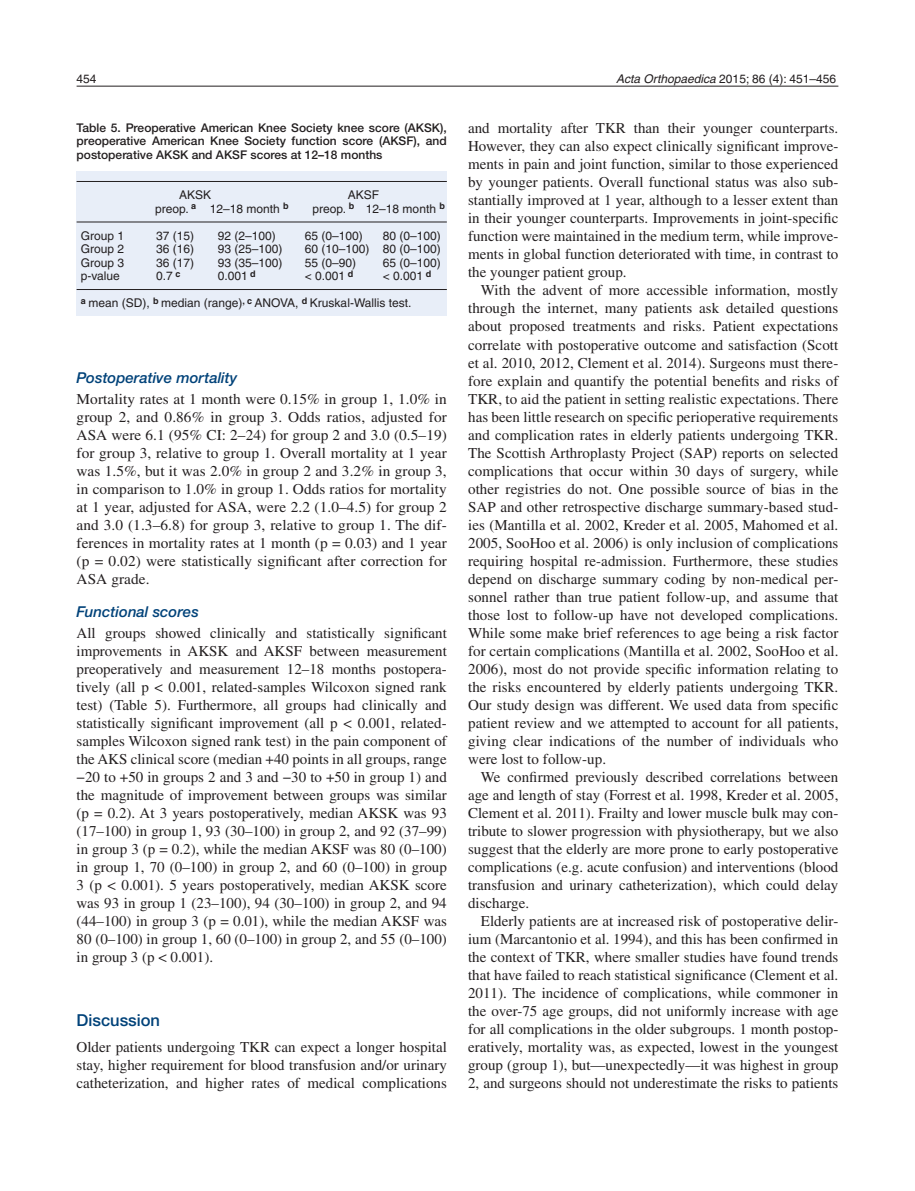
<style>
.page{position:relative;width:915px;height:1191px;background:#fff}
.page>*{position:absolute;margin:0;border:0;box-sizing:border-box;transform-origin:0 0}
.t1{font:500 16.5px "Helvetica Neue LTW1 G";color:#004279}
.t2{font:15px/18px "Times";color:#231f20;text-align:justify}
.t3{font:italic 500 15px "Helvetica Neue LTW1 G";color:#004279}
.t4{font:12px "Helvetica";color:#231f20}
.t5{font:500 12px/13.5px "Helvetica Neue LTW1 G";color:#231f20;text-align:justify}
.s1{font-style:italic}
</style>
<div class="page">
<hr style="left:77px;top:86px;width:761px;height:1px;background:#231f20">
<div style="left:77px;top:171px;width:369px;height:145px;background:#e8eef8"></div>
<hr style="left:77px;top:181px;width:369px;height:1px;background:#231f20">
<hr style="left:77px;top:222px;width:369px;height:1px;background:#231f20">
<hr style="left:77px;top:289px;width:369px;height:1px;background:#231f20">
<p class="t4" style="left:77px;top:72px;width:22px">454</p>
<p class="t4" style="left:615px;top:72px;width:222px"><span class="s1">Acta Orthopaedica</span> 2015; 86 (4): 451–456</p>
<p class="t5" style="left:77px;top:121px;width:371px">Table 5. Preoperative American Knee Society knee score (AKSK), preoperative American Knee Society function score (AKSF), and postoperative AKSK and AKSF scores at 12–18 months</p>
<p class="t4" style="left:179px;top:188px;width:34px">AKSK</p>
<p class="t4" style="left:347px;top:188px;width:33px">AKSF</p>
<p class="t4" style="left:155px;top:202px;width:135px">preop. <sup>a</sup> 12–18 month <sup>b</sup></p>
<p class="t4" style="left:312px;top:202px;width:134px">preop. <sup>b</sup> 12–18 month <sup>b</sup></p>
<p class="t4" style="left:81px;top:229px;width:45px">Group 1</p>
<p class="t4" style="left:156px;top:229px;width:40px">37 (15)</p>
<p class="t4" style="left:218px;top:229px;width:60px">92 (2–100)</p>
<p class="t4" style="left:305px;top:229px;width:60px">65 (0–100)</p>
<p class="t4" style="left:383px;top:229px;width:60px">80 (0–100)</p>
<p class="t4" style="left:81px;top:242px;width:45px">Group 2</p>
<p class="t4" style="left:156px;top:242px;width:40px">36 (16)</p>
<p class="t4" style="left:218px;top:242px;width:66px">93 (25–100)</p>
<p class="t4" style="left:305px;top:242px;width:138px">60 (10–100) 80 (0–100)</p>
<p class="t4" style="left:81px;top:256px;width:45px">Group 3</p>
<p class="t4" style="left:156px;top:256px;width:40px">36 (17)</p>
<p class="t4" style="left:218px;top:256px;width:66px">93 (35–100)</p>
<p class="t4" style="left:305px;top:256px;width:53px">55 (0–90)</p>
<p class="t4" style="left:383px;top:256px;width:60px">65 (0–100)</p>
<p class="t4" style="left:81px;top:269px;width:41px">p-value</p>
<p class="t4" style="left:156px;top:269px;width:26px">0.7 <sup>c</sup></p>
<p class="t4" style="left:218px;top:269px;width:40px">0.001 <sup>d</sup></p>
<p class="t4" style="left:305px;top:269px;width:50px">&lt; 0.001 <sup>d</sup></p>
<p class="t4" style="left:383px;top:269px;width:50px">&lt; 0.001 <sup>d</sup></p>
<p class="t4" style="left:81px;top:296px;width:332px"><sup>a</sup> mean (SD), <sup>b</sup> median (range)<sup>,</sup> <sup>c</sup> ANOVA, <sup>d</sup> Kruskal-Wallis test.</p>
<p class="t3" style="left:77px;top:368px;width:162px">Postoperative mortality</p>
<p class="t2" style="left:77px;top:389px;width:371px">Mortality rates at 1 month were 0.15% in group 1, 1.0% in group 2, and 0.86% in group 3. Odds ratios, adjusted for ASA were 6.1 (95% CI: 2–24) for group 2 and 3.0 (0.5–19) for group 3, relative to group 1. Overall mortality at 1 year was 1.5%, but it was 2.0% in group 2 and 3.2% in group 3, in comparison to 1.0% in group 1. Odds ratios for mortality at 1 year, adjusted for ASA, were 2.2 (1.0–4.5) for group 2 and 3.0 (1.3–6.8) for group 3, relative to group 1. The dif&shy;ferences in mortality rates at 1 month (p = 0.03) and 1 year (p = 0.02) were statistically significant after correction for ASA grade.</p>
<p class="t3" style="left:77px;top:602px;width:124px">Functional scores</p>
<p class="t2" style="left:77px;top:623px;width:371px">All groups showed clinically and statistically significant improvements in AKSK and AKSF between measurement preoperatively and measurement 12–18 months postopera&shy;tively (all p &lt; 0.001, related-samples Wilcoxon signed rank test) (Table 5). Furthermore, all groups had clinically and statistically significant improvement (all p &lt; 0.001, related&shy;samples Wilcoxon signed rank test) in the pain component of the AKS clinical score (median +40 points in all groups, range −20 to +50 in groups 2 and 3 and −30 to +50 in group 1) and the magnitude of improvement between groups was similar (p = 0.2). At 3 years postoperatively, median AKSK was 93 (17–100) in group 1, 93 (30–100) in group 2, and 92 (37–99) in group 3 (p = 0.2), while the median AKSF was 80 (0–100) in group 1, 70 (0–100) in group 2, and 60 (0–100) in group 3 (p &lt; 0.001). 5 years postoperatively, median AKSK score was 93 in group 1 (23–100), 94 (30–100) in group 2, and 94 (44–100) in group 3 (p = 0.01), while the median AKSF was 80 (0–100) in group 1, 60 (0–100) in group 2, and 55 (0–100) in group 3 (p &lt; 0.001).</p>
<p class="t1" style="left:77px;top:1010px;width:85px">Discussion</p>
<p class="t2" style="left:77px;top:1037px;width:371px">Older patients undergoing TKR can expect a longer hospital stay, higher requirement for blood transfusion and/or urinary catheterization, and higher rates of medical complications</p>
<p class="t2" style="left:468px;top:119px;width:371px">and mortality after TKR than their younger counterparts.<br>However, they can also expect clinically significant improve&shy;ments in pain and joint function, similar to those experienced by younger patients. Overall functional status was also sub&shy;stantially improved at 1 year, although to a lesser extent than in their younger counterparts. Improvements in joint-specific function were maintained in the medium term, while improve&shy;ments in global function deteriorated with time, in contrast to the younger patient group.</p>
<p class="t2" style="left:468px;top:281px;width:371px;text-indent:13px">With the advent of more accessible information, mostly through the internet, many patients ask detailed questions about proposed treatments and risks. Patient expectations correlate with postoperative outcome and satisfaction (Scott et al. 2010, 2012, Clement et al. 2014). Surgeons must there&shy;fore explain and quantify the potential benefits and risks of TKR, to aid the patient in setting realistic expectations. There has been little research on specific perioperative requirements and complication rates in elderly patients undergoing TKR.<br>The Scottish Arthroplasty Project (SAP) reports on selected complications that occur within 30 days of surgery, while other registries do not. One possible source of bias in the SAP and other retrospective discharge summary-based stud&shy;ies (Mantilla et al. 2002, Kreder et al. 2005, Mahomed et al.<br>2005, SooHoo et al. 2006) is only inclusion of complications requiring hospital re-admission. Furthermore, these studies depend on discharge summary coding by non-medical per&shy;sonnel rather than true patient follow-up, and assume that those lost to follow-up have not developed complications.<br>While some make brief references to age being a risk factor for certain complications (Mantilla et al. 2002, SooHoo et al.<br>2006), most do not provide specific information relating to the risks encountered by elderly patients undergoing TKR.<br>Our study design was different. We used data from specific patient review and we attempted to account for all patients, giving clear indications of the number of individuals who were lost to follow-up.</p>
<p class="t2" style="left:468px;top:767px;width:371px;text-indent:13px">We confirmed previously described correlations between age and length of stay (Forrest et al. 1998, Kreder et al. 2005, Clement et al. 2011). Frailty and lower muscle bulk may con&shy;tribute to slower progression with physiotherapy, but we also suggest that the elderly are more prone to early postoperative complications (e.g. acute confusion) and interventions (blood transfusion and urinary catheterization), which could delay discharge.</p>
<p class="t2" style="left:468px;top:911px;width:371px;text-indent:13px">Elderly patients are at increased risk of postoperative delir&shy;ium (Marcantonio et al. 1994), and this has been confirmed in the context of TKR, where smaller studies have found trends that have failed to reach statistical significance (Clement et al.<br>2011). The incidence of complications, while commoner in the over-75 age groups, did not uniformly increase with age for all complications in the older subgroups. 1 month postop&shy;eratively, mortality was, as expected, lowest in the youngest group (group 1), but—unexpectedly—it was highest in group 2, and surgeons should not underestimate the risks to patients</p>
</div>
